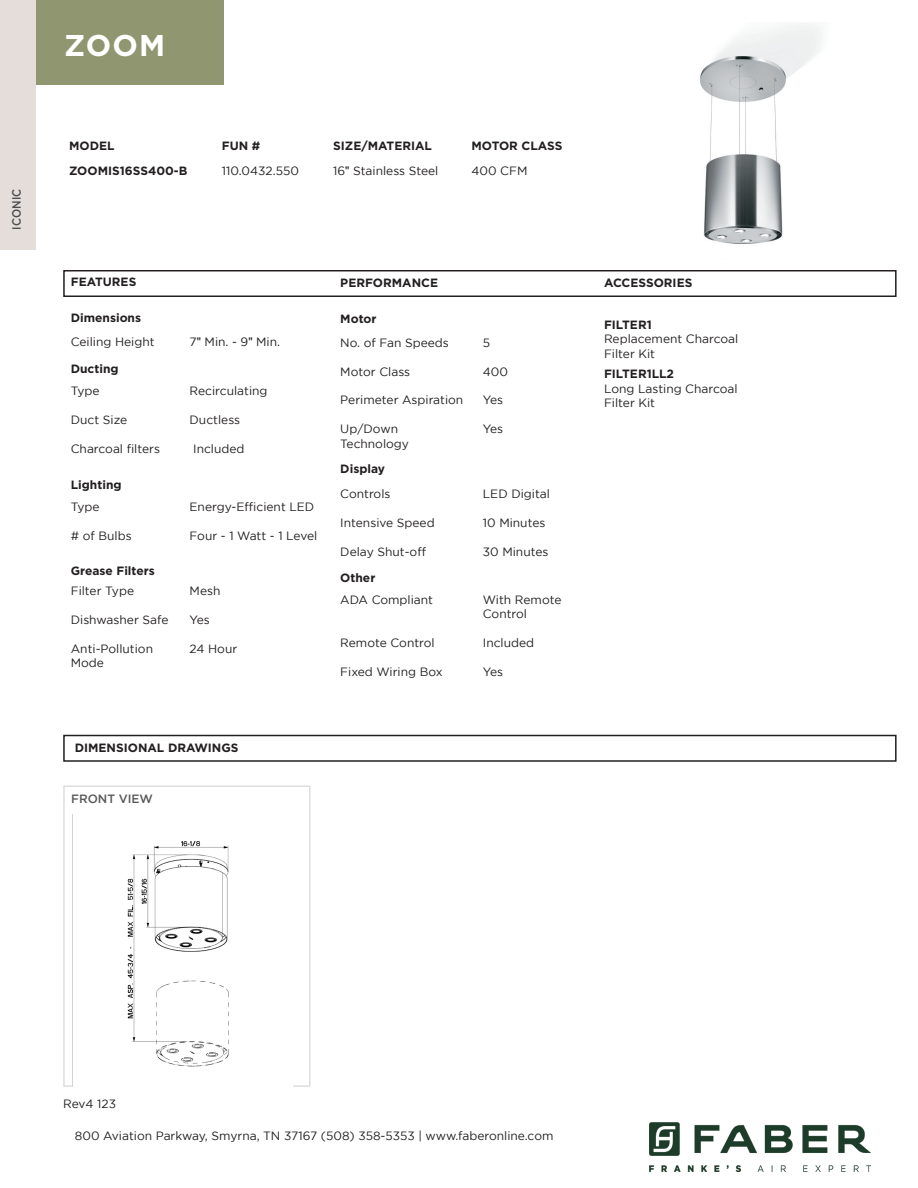
<style>
.page{position:relative;width:918px;height:1188px;background:#fff}
.page>*{position:absolute;margin:0;border:0;box-sizing:border-box;transform-origin:0 0}
.t1{font:700 30px "Gotham";color:#fff}
.t2{font:12px/14.4px "Gotham";color:#231f20}
.t3{font:700 12px "Gotham";color:#231f20}
.t4{font:500 12px "Gotham";color:#575757}
.t5{font:500 12px "Gotham";letter-spacing:.01em;color:#4b4c4d;scale:.9 1}
.s1{font-family:"Arial"}
</style>
<div class="page">
<div style="left:63px;top:786px;width:247px;height:301px;border:2px solid #dddee0"></div>
<img style="left:650px;top:1122px;width:220px;height:49px">
<img style="left:72px;top:814px;width:221px;height:273px">
<div style="left:63px;top:270px;width:834px;height:27px;border:2px solid #231f20"></div>
<div style="left:31px;top:0;width:193px;height:84px;background:#8f9670"></div>
<div style="left:0;top:0;width:36px;height:249px;background:#e4ddd9"></div>
<div style="left:63px;top:735px;width:834px;height:27px;border:2px solid #231f20"></div>
<img style="left:699px;top:23px;width:123px;height:221px">
<p class="t5" style="left:10px;top:230px;width:47px;rotate:-90deg">ICONIC</p>
<p class="t1" style="left:64px;top:28px;width:102px">ZOOM</p>
<p class="t3" style="left:69px;top:138px;width:47px">MODEL</p>
<p class="t3" style="left:222px;top:138px;width:40px">FUN #</p>
<p class="t3" style="left:333px;top:138px;width:100px">SIZE/MATERIAL</p>
<p class="t3" style="left:471px;top:138px;width:93px">MOTOR CLASS</p>
<p class="t3" style="left:69px;top:164px;width:120px">ZOOMIS16SS400-B</p>
<p class="t2" style="left:222px;top:163px;width:79px">110.0432.550</p>
<p class="t2" style="left:333px;top:163px;width:107px">16<span class="s1">ʺ</span> Stainless Steel</p>
<p class="t2" style="left:471px;top:163px;width:57px">400 CFM</p>
<p class="t3" style="left:71px;top:275px;width:67px">FEATURES</p>
<p class="t3" style="left:71px;top:311px;width:72px">Dimensions</p>
<p class="t2" style="left:71px;top:334px;width:85px">Ceiling Height</p>
<p class="t2" style="left:190px;top:334px;width:92px">7<span class="s1">ʺ</span> Min. - 9<span class="s1">ʺ</span> Min.</p>
<p class="t3" style="left:71px;top:362px;width:49px">Ducting</p>
<p class="t2" style="left:71px;top:384px;width:30px">Type</p>
<p class="t2" style="left:71px;top:412px;width:58px">Duct Size</p>
<p class="t2" style="left:71px;top:441px;width:91px">Charcoal filters</p>
<p class="t2" style="left:190px;top:384px;width:79px">Recirculating</p>
<p class="t2" style="left:190px;top:412px;width:52px">Ductless</p>
<p class="t2" style="left:193px;top:441px;width:53px">Included</p>
<p class="t3" style="left:71px;top:478px;width:52px">Lighting</p>
<p class="t2" style="left:71px;top:499px;width:30px">Type</p>
<p class="t2" style="left:71px;top:528px;width:62px"># of Bulbs</p>
<p class="t3" style="left:71px;top:563px;width:85px">Grease Filters</p>
<p class="t2" style="left:71px;top:584px;width:65px">Filter Type</p>
<p class="t2" style="left:71px;top:613px;width:99px">Dishwasher Safe</p>
<p class="t2" style="left:71px;top:641px;width:84px">Anti-Pollution<br>Mode</p>
<p class="t2" style="left:190px;top:499px;width:126px">Energy-Efficient LED</p>
<p class="t2" style="left:190px;top:528px;width:129px">Four - 1 Watt - 1 Level</p>
<p class="t2" style="left:190px;top:584px;width:32px">Mesh</p>
<p class="t2" style="left:190px;top:613px;width:22px">Yes</p>
<p class="t2" style="left:190px;top:641px;width:49px">24 Hour</p>
<p class="t3" style="left:340px;top:276px;width:99px">PERFORMANCE</p>
<p class="t3" style="left:340px;top:312px;width:38px">Motor</p>
<p class="t2" style="left:340px;top:335px;width:110px">No. of Fan Speeds</p>
<p class="t2" style="left:340px;top:364px;width:71px">Motor Class</p>
<p class="t2" style="left:340px;top:393px;width:124px">Perimeter Aspiration</p>
<p class="t2" style="left:340px;top:422px;width:59px">Up/Down</p>
<p class="t2" style="left:340px;top:436px;width:70px">Technology</p>
<p class="t3" style="left:340px;top:462px;width:46px">Display</p>
<p class="t2" style="left:340px;top:486px;width:52px">Controls</p>
<p class="t2" style="left:340px;top:515px;width:96px">Intensive Speed</p>
<p class="t2" style="left:340px;top:544px;width:87px">Delay Shut-off</p>
<p class="t3" style="left:340px;top:571px;width:37px">Other</p>
<p class="t2" style="left:340px;top:592px;width:94px">ADA Compliant</p>
<p class="t2" style="left:340px;top:635px;width:96px">Remote Control</p>
<p class="t2" style="left:340px;top:664px;width:104px">Fixed Wiring Box</p>
<p class="t2" style="left:483px;top:335px;width:9px">5</p>
<p class="t2" style="left:483px;top:364px;width:27px">400</p>
<p class="t2" style="left:483px;top:393px;width:22px">Yes</p>
<p class="t2" style="left:483px;top:422px;width:22px">Yes</p>
<p class="t2" style="left:483px;top:486px;width:69px">LED Digital</p>
<p class="t2" style="left:483px;top:515px;width:64px">10 Minutes</p>
<p class="t2" style="left:483px;top:544px;width:67px">30 Minutes</p>
<p class="t2" style="left:483px;top:592px;width:80px">With Remote</p>
<p class="t2" style="left:483px;top:606px;width:46px">Control</p>
<p class="t2" style="left:483px;top:635px;width:53px">Included</p>
<p class="t2" style="left:483px;top:664px;width:22px">Yes</p>
<p class="t3" style="left:75px;top:741px;width:165px">DIMENSIONAL DRAWINGS</p>
<p class="t4" style="left:71px;top:792px;width:83px">FRONT VIEW</p>
<p class="t3" style="left:604px;top:276px;width:90px">ACCESSORIES</p>
<p class="t3" style="left:604px;top:318px;width:49px">FILTER1</p>
<p class="t2" style="left:604px;top:332px;width:136px">Replacement Charcoal<br>Filter Kit</p>
<p class="t3" style="left:604px;top:367px;width:72px">FILTER1LL2</p>
<p class="t2" style="left:604px;top:381px;width:135px">Long Lasting Charcoal<br>Filter Kit</p>
<p class="t2" style="left:63px;top:1097px;width:54px">Rev4 123</p>
<p class="t2" style="left:75px;top:1128px;width:480px">800 Aviation Parkway, Smyrna, TN 37167 (508) 358-5353 | www.faberonline.com</p>
</div>
